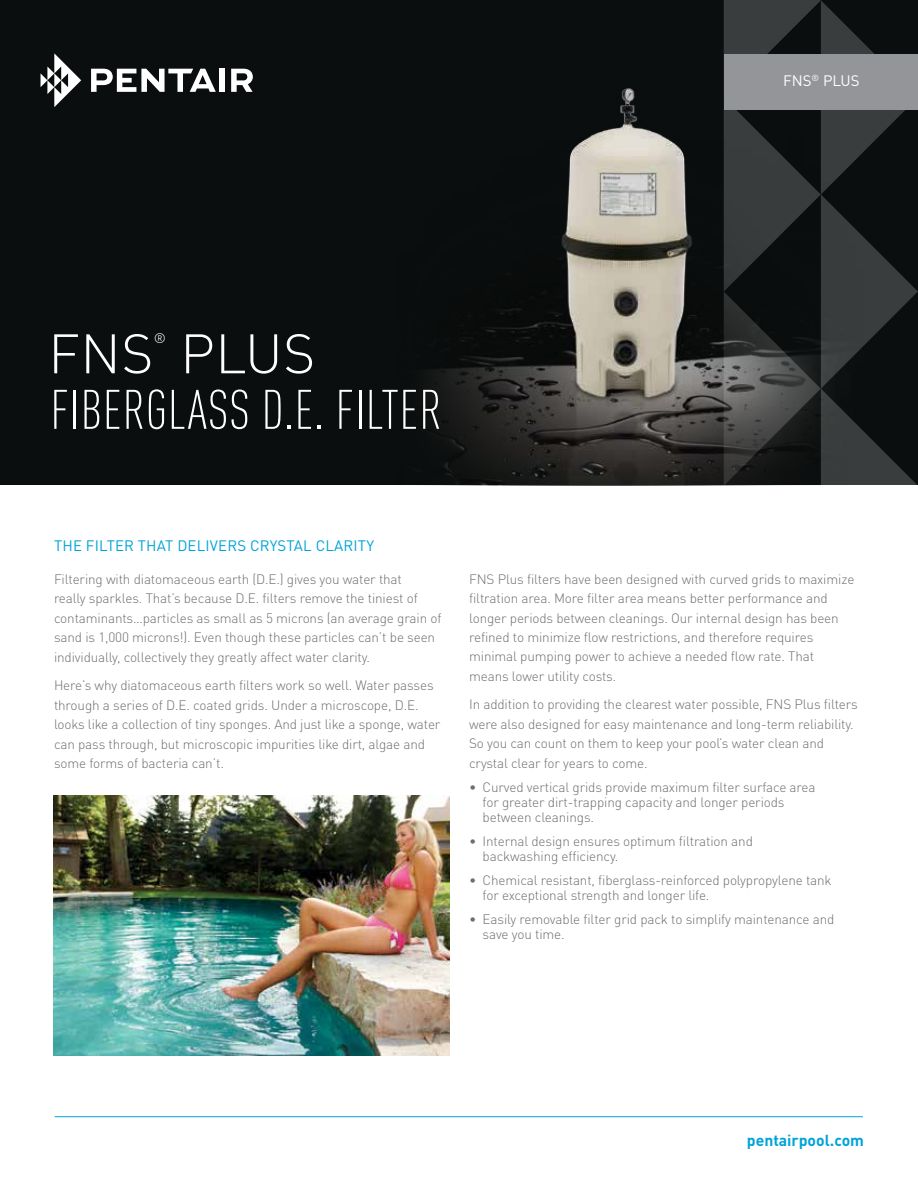
<style>
.page{position:relative;width:918px;height:1188px;background:#fff}
.page>*{position:absolute;margin:0;border:0;box-sizing:border-box;transform-origin:0 0}
.t1{font:300 condensed 54.75px "DIN Pro";letter-spacing:.01em;color:#fff}
.t2{font:300 54.75px "DIN Pro";letter-spacing:.01em;color:#fff}
.t3{font:700 15.75px "DIN Pro";color:#00a3d8}
.t4{font:15px "DIN Pro";letter-spacing:.01em;color:#00a3d8}
.t5{font:15px "DIN Pro";color:#fff}
.t6{font:300 13.65px "DIN Pro";color:#fff}
.t7{font:300 13.5px/19.5px "DIN Pro";letter-spacing:-.01em;color:#6d6e71}
</style>
<div class="page">
<hr style="left:55px;top:1116px;width:808px;height:1px;background:#00a3d8">
<div style="left:0;top:0;width:918px;height:485px;background:#0b0e0e"></div>
<svg style="left:41px;top:53px;width:40px;height:54px"></svg>
<svg style="left:91px;top:69px;width:125px;height:23px"></svg>
<div style="left:220px;top:69px;width:5px;height:23px;background:#fff"></div>
<svg style="left:231px;top:69px;width:22px;height:23px"></svg>
<svg style="left:724px;top:0;width:194px;height:485px"></svg>
<img style="left:54px;top:796px;width:396px;height:259px">
<div style="left:724px;top:54px;width:194px;height:55px;background:#939598"></div>
<img style="left:429px;top:80px;width:456px;height:405px">
<p class="t5" style="left:783px;top:69px;width:76px">FNS<sup>®</sup> PLUS</p>
<h1 class="t2" style="left:48px;top:311px;width:107px">FNS</h1>
<p class="t6" style="left:154px;top:328px;width:14px">®</p>
<h1 class="t2" style="left:180px;top:311px;width:137px">PLUS</h1>
<h1 class="t1" style="left:50px;top:371px;width:393px">FIBERGLASS D.E. FILTER</h1>
<p class="t4" style="left:54px;top:534px;width:322px">THE FILTER THAT DELIVERS CRYSTAL CLARITY</p>
<p class="t7" style="left:54px;top:568px;width:389px">Filtering with diatomaceous earth (D.E.) gives you water that<br>really sparkles. That’s because D.E. filters remove the tiniest of contaminants…particles as small as 5 microns (an average grain of sand is 1,000 microns!). Even though these particles can’t be seen individually, collectively they greatly affect water clarity.</p>
<p class="t7" style="left:54px;top:674px;width:388px">Here’s why diatomaceous earth filters work so well. Water passes through a series of D.E. coated grids. Under a microscope, D.E. looks like a collection of tiny sponges. And just like a sponge, water can pass through, but microscopic impurities like dirt, algae and some forms of bacteria can’t.</p>
<p class="t7" style="left:469px;top:568px;width:387px">FNS Plus filters have been designed with curved grids to maximize filtration area. More filter area means better performance and longer periods between cleanings. Our internal design has been refined to minimize flow restrictions, and therefore requires minimal pumping power to achieve a needed flow rate. That means lower utility costs.</p>
<p class="t7" style="left:469px;top:694px;width:390px">In addition to providing the clearest water possible, FNS Plus filters were also designed for easy maintenance and long-term reliability.<br>So you can count on them to keep your pool’s water clean and crystal clear for years to come.</p>
<p class="t7" style="left:483px;top:778px;width:334px;line-height:15px;text-indent:-14px">• Curved vertical grids provide maximum filter surface area for greater dirt-trapping capacity and longer periods between cleanings.</p>
<p class="t7" style="left:483px;top:832px;width:272px;line-height:15px;text-indent:-14px">• Internal design ensures optimum filtration and backwashing efficiency.</p>
<p class="t7" style="left:483px;top:871px;width:351px;line-height:15px;text-indent:-13px">• Chemical resistant, fiberglass-reinforced polypropylene tank for exceptional strength and longer life.</p>
<p class="t7" style="left:483px;top:910px;width:353px;line-height:15px;text-indent:-14px">• Easily removable filter grid pack to simplify maintenance and save you time.</p>
<p class="t3" style="left:747px;top:1127px;width:119px">pentairpool.com</p>
</div>
